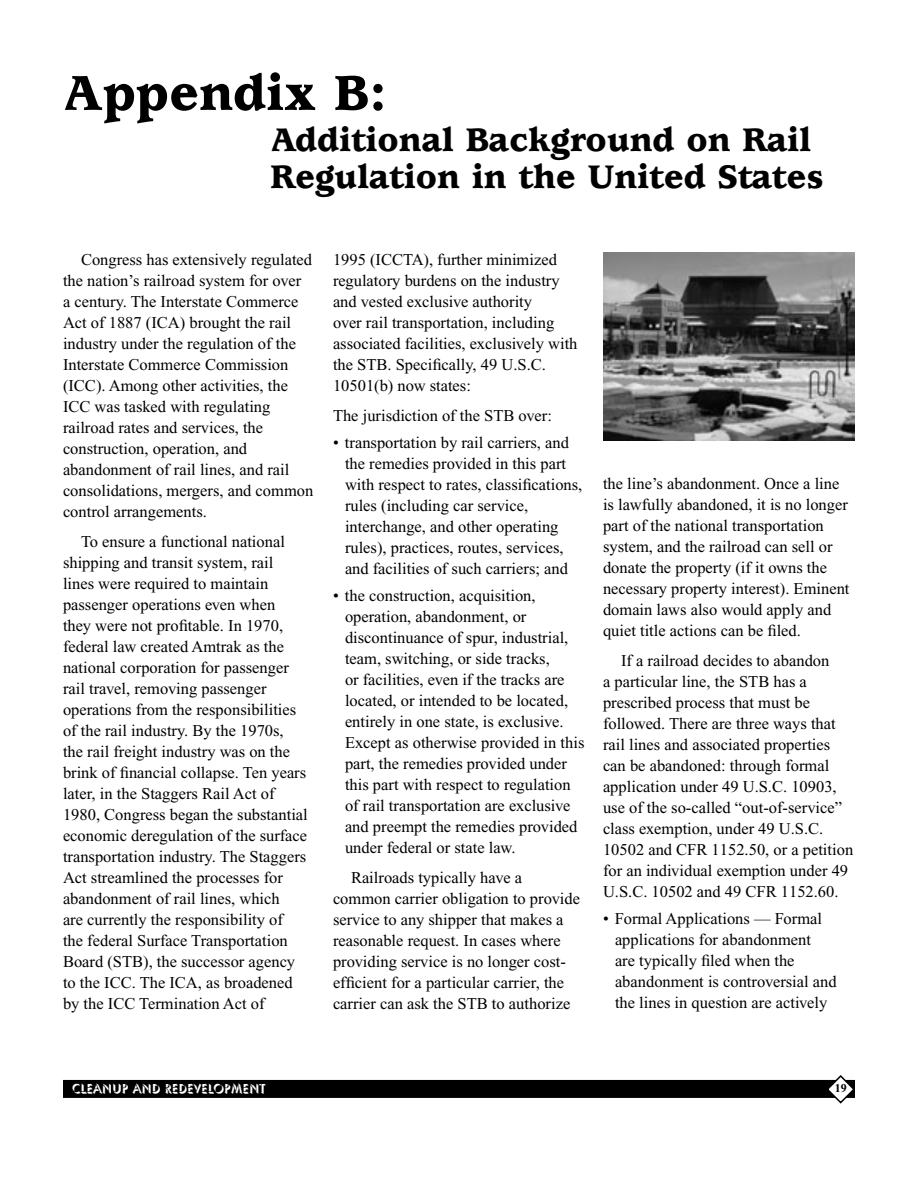
<style>
.page{position:relative;width:918px;height:1188px;background:#fff}
.page>*{position:absolute;margin:0;border:0;box-sizing:border-box;transform-origin:0 0}
.t1{font:900 54px "Usherwood";color:#000}
.t2{font:900 36px/37.5px "Usherwood";color:#000}
.body_text{font:16.5px/21px "Times New Roman";color:#000}
.Bullet_and_hanging_indent{font:16.5px/21px "Times New Roman";color:#000}
.t3{font:13.5px "Umbra BT";color:#fff}
.t4{font:700 12px "Times New Roman";color:#000}
</style>
<div class="page">
<div style="left:63px;top:1080px;width:792px;height:18px;background:#000"></div>
<svg style="left:825px;top:1075px;width:30px;height:29px"></svg>
<img style="left:603px;top:252px;width:252px;height:189px">
<p class="t1" style="left:63px;top:63px;width:326px">Appendix B:</p>
<p class="t2" style="left:270px;top:122px;width:555px">Additional Background on Rail<br>Regulation in the United States</p>
<p class="body_text" style="left:63px;top:249px;width:252px;text-indent:18px">Congress has extensively regulated the nation’s railroad system for over<br>a century. The Interstate Commerce Act of 1887 (ICA) brought the rail industry under the regulation of the Interstate Commerce Commission (ICC). Among other activities, the ICC was tasked with regulating railroad rates and services, the construction, operation, and abandonment of rail lines, and rail consolidations, mergers, and common control arrangements.</p>
<p class="body_text" style="left:63px;top:531px;width:246px;text-indent:18px">To ensure a functional national shipping and transit system, rail lines were required to maintain passenger operations even when<br>they were not profitable. In 1970, federal law created Amtrak as the national corporation for passenger rail travel, removing passenger operations from the responsibilities of the rail industry. By the 1970s, the rail freight industry was on the brink of financial collapse. Ten years later, in the Staggers Rail Act of 1980, Congress began the substantial economic deregulation of the surface transportation industry. The Staggers Act streamlined the processes for abandonment of rail lines, which<br>are currently the responsibility of<br>the federal Surface Transportation Board (STB), the successor agency to the ICC. The ICA, as broadened by the ICC Termination Act of</p>
<p class="body_text" style="left:333px;top:249px;width:246px">1995 (ICCTA), further minimized regulatory burdens on the industry and vested exclusive authority<br>over rail transportation, including associated facilities, exclusively with the STB. Specifically, 49 U.S.C.<br>10501(b) now states:</p>
<p class="body_text" style="left:333px;top:405px;width:221px">The jurisdiction of the STB over:</p>
<p class="Bullet_and_hanging_indent" style="left:345px;top:432px;width:239px;text-indent:-12px">• transportation by rail carriers, and the remedies provided in this part with respect to rates, classifications, rules (including car service, interchange, and other operating rules), practices, routes, services, and facilities of such carriers; and</p>
<p class="Bullet_and_hanging_indent" style="left:345px;top:585px;width:241px;text-indent:-12px">• the construction, acquisition, operation, abandonment, or discontinuance of spur, industrial, team, switching, or side tracks,<br>or facilities, even if the tracks are located, or intended to be located, entirely in one state, is exclusive.<br>Except as otherwise provided in this part, the remedies provided under this part with respect to regulation of rail transportation are exclusive and preempt the remedies provided under federal or state law.</p>
<p class="body_text" style="left:333px;top:867px;width:249px;text-indent:18px">Railroads typically have a common carrier obligation to provide service to any shipper that makes a reasonable request. In cases where providing service is no longer cost&shy;efficient for a particular carrier, the carrier can ask the STB to authorize</p>
<p class="body_text" style="left:603px;top:473px;width:248px">the line’s abandonment. Once a line is lawfully abandoned, it is no longer part of the national transportation system, and the railroad can sell or donate the property (if it owns the necessary property interest). Eminent domain laws also would apply and quiet title actions can be filed.</p>
<p class="body_text" style="left:603px;top:650px;width:252px;text-indent:18px">If a railroad decides to abandon<br>a particular line, the STB has a prescribed process that must be followed. There are three ways that rail lines and associated properties can be abandoned: through formal application under 49 U.S.C. 10903, use of the so-called “out-of-service” class exemption, under 49 U.S.C.<br>10502 and CFR 1152.50, or a petition for an individual exemption under 49<br>U.S.C. 10502 and 49 CFR 1152.60.</p>
<p class="Bullet_and_hanging_indent" style="left:615px;top:908px;width:223px;text-indent:-12px">• Formal Applications — Formal applications for abandonment<br>are typically filed when the abandonment is controversial and the lines in question are actively</p>
<p class="t3" style="left:72px;top:1080px;width:196px">CLEANUP AND REDEVELOPMENT</p>
<p class="t4" style="left:835px;top:1082px;width:14px">19</p>
</div>
